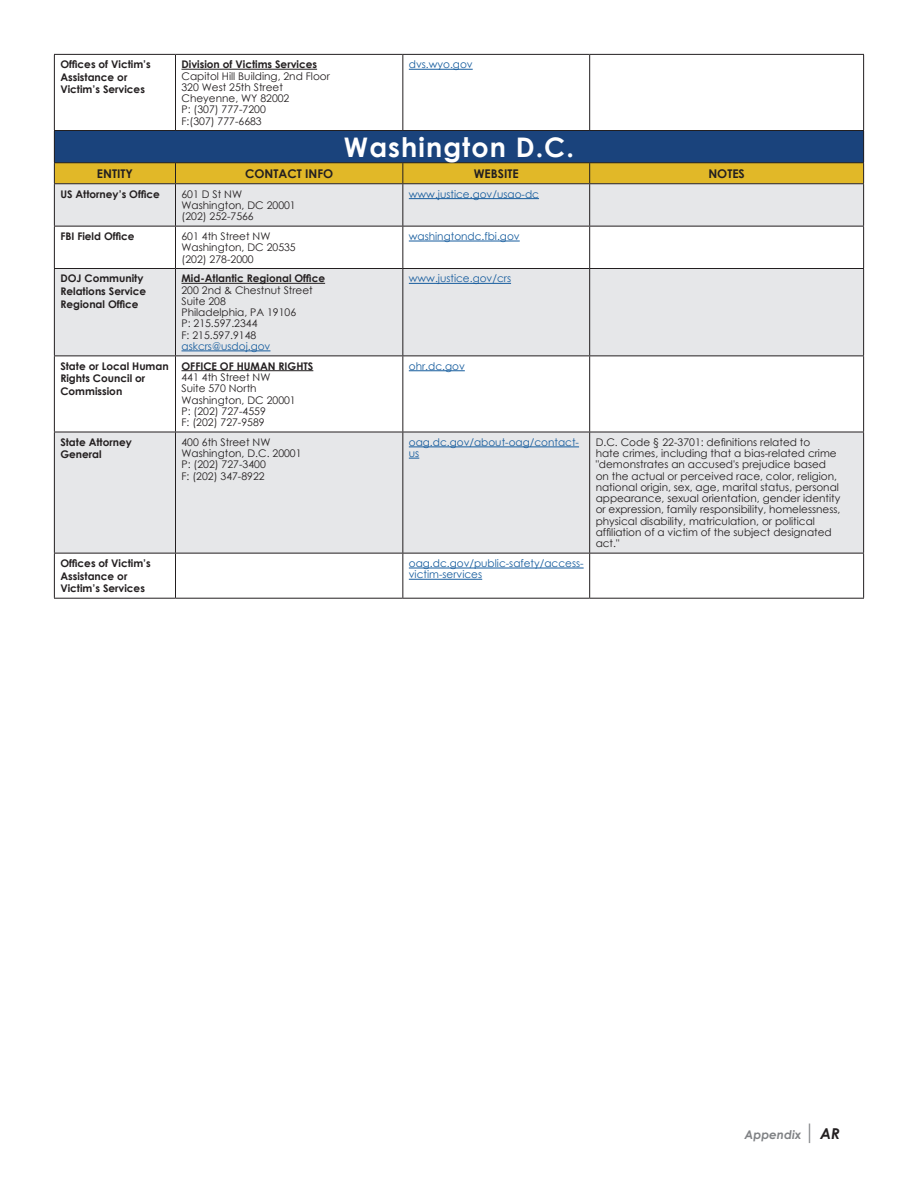
<style>
.page{position:relative;width:918px;height:1188px;background:#fff}
.page>*{position:absolute;margin:0;border:0;box-sizing:border-box;transform-origin:0 0}
.Paragraph_Style_1{font:700 27px "Century Gothic";letter-spacing:.04em;color:#fff}
.Paragraph_Style_4{font:700 12px "Century Gothic";color:#231f20}
.t1{font:italic 700 12px "Century Gothic Pro";color:#808285}
.Table_Only_A-Z{font:10.5px/11.2px "Century Gothic";color:#231f20}
.Paragraph_Style_1-2{font:10.5px/11.2px "Century Gothic";color:#231f20}
.Paragraph_Style_1-3{font:700 10.5px/12.6px "Century Gothic";color:#231f20}
.Table_Only_A-Z-2{font:10.5px/11.2px "Century Gothic";color:#175d9e}
.s1{font-weight:700}
.s2{color:#175d9e}
.s3{font-size:21px}
.s4{font-size:15px;color:#231f20}
</style>
<div class="page">
<div style="left:54px;top:130px;width:810px;height:33px;background:#1a437c"></div>
<svg style="left:55px;top:184px;width:808px;height:369px;fill:#e6e7e9"></svg>
<hr style="left:54px;top:54px;width:122px;height:1px;background:#231f20">
<hr style="left:54px;top:55px;width:1px;height:75px;background:#231f20">
<hr style="left:176px;top:54px;width:227px;height:1px;background:#231f20">
<hr style="left:175px;top:55px;width:1px;height:75px;background:#231f20">
<hr style="left:403px;top:54px;width:187px;height:1px;background:#231f20">
<hr style="left:402px;top:55px;width:1px;height:75px;background:#231f20">
<hr style="left:590px;top:54px;width:274px;height:1px;background:#231f20">
<hr style="left:589px;top:55px;width:1px;height:75px;background:#231f20">
<hr style="left:863px;top:55px;width:1px;height:75px;background:#231f20">
<hr style="left:54px;top:130px;width:122px;height:1px;background:#231f20">
<hr style="left:54px;top:131px;width:1px;height:31px;background:#231f20">
<hr style="left:176px;top:130px;width:227px;height:1px;background:#231f20">
<hr style="left:403px;top:130px;width:187px;height:1px;background:#231f20">
<hr style="left:590px;top:130px;width:274px;height:1px;background:#231f20">
<hr style="left:863px;top:131px;width:1px;height:31px;background:#231f20">
<hr style="left:54px;top:162px;width:122px;height:1px;background:#231f20">
<hr style="left:176px;top:162px;width:227px;height:1px;background:#231f20">
<hr style="left:403px;top:162px;width:187px;height:1px;background:#231f20">
<hr style="left:590px;top:162px;width:274px;height:1px;background:#231f20">
<div style="left:54px;top:163px;width:810px;height:20px;background:#e1b828"></div>
<hr style="left:54px;top:183px;width:122px;height:1px;background:#231f20">
<hr style="left:54px;top:184px;width:1px;height:42px;background:#231f20">
<hr style="left:176px;top:183px;width:227px;height:1px;background:#231f20">
<hr style="left:175px;top:184px;width:1px;height:42px;background:#231f20">
<hr style="left:403px;top:183px;width:187px;height:1px;background:#231f20">
<hr style="left:402px;top:184px;width:1px;height:42px;background:#231f20">
<hr style="left:590px;top:183px;width:274px;height:1px;background:#231f20">
<hr style="left:589px;top:184px;width:1px;height:42px;background:#231f20">
<hr style="left:863px;top:184px;width:1px;height:42px;background:#231f20">
<hr style="left:54px;top:226px;width:122px;height:1px;background:#231f20">
<hr style="left:54px;top:226px;width:1px;height:42px;background:#231f20">
<hr style="left:176px;top:226px;width:227px;height:1px;background:#231f20">
<hr style="left:175px;top:226px;width:1px;height:42px;background:#231f20">
<hr style="left:403px;top:226px;width:187px;height:1px;background:#231f20">
<hr style="left:402px;top:226px;width:1px;height:42px;background:#231f20">
<hr style="left:590px;top:226px;width:274px;height:1px;background:#231f20">
<hr style="left:589px;top:226px;width:1px;height:42px;background:#231f20">
<hr style="left:863px;top:226px;width:1px;height:42px;background:#231f20">
<hr style="left:54px;top:268px;width:122px;height:1px;background:#231f20">
<hr style="left:54px;top:269px;width:1px;height:87px;background:#231f20">
<hr style="left:176px;top:268px;width:227px;height:1px;background:#231f20">
<hr style="left:175px;top:269px;width:1px;height:87px;background:#231f20">
<hr style="left:403px;top:268px;width:187px;height:1px;background:#231f20">
<hr style="left:402px;top:269px;width:1px;height:87px;background:#231f20">
<hr style="left:590px;top:268px;width:274px;height:1px;background:#231f20">
<hr style="left:589px;top:269px;width:1px;height:87px;background:#231f20">
<hr style="left:863px;top:269px;width:1px;height:87px;background:#231f20">
<hr style="left:54px;top:356px;width:122px;height:1px;background:#231f20">
<hr style="left:54px;top:356px;width:1px;height:76px;background:#231f20">
<hr style="left:176px;top:356px;width:227px;height:1px;background:#231f20">
<hr style="left:175px;top:356px;width:1px;height:76px;background:#231f20">
<hr style="left:403px;top:356px;width:187px;height:1px;background:#231f20">
<hr style="left:402px;top:356px;width:1px;height:76px;background:#231f20">
<hr style="left:590px;top:356px;width:274px;height:1px;background:#231f20">
<hr style="left:589px;top:356px;width:1px;height:76px;background:#231f20">
<hr style="left:863px;top:356px;width:1px;height:76px;background:#231f20">
<hr style="left:54px;top:432px;width:122px;height:1px;background:#231f20">
<hr style="left:54px;top:432px;width:1px;height:121px;background:#231f20">
<hr style="left:176px;top:432px;width:227px;height:1px;background:#231f20">
<hr style="left:175px;top:432px;width:1px;height:121px;background:#231f20">
<hr style="left:403px;top:432px;width:187px;height:1px;background:#231f20">
<hr style="left:402px;top:432px;width:1px;height:121px;background:#231f20">
<hr style="left:590px;top:432px;width:274px;height:1px;background:#231f20">
<hr style="left:589px;top:432px;width:1px;height:121px;background:#231f20">
<hr style="left:863px;top:432px;width:1px;height:121px;background:#231f20">
<hr style="left:54px;top:553px;width:122px;height:1px;background:#231f20">
<hr style="left:54px;top:553px;width:1px;height:45px;background:#231f20">
<hr style="left:176px;top:553px;width:227px;height:1px;background:#231f20">
<hr style="left:175px;top:553px;width:1px;height:45px;background:#231f20">
<hr style="left:403px;top:553px;width:187px;height:1px;background:#231f20">
<hr style="left:402px;top:553px;width:1px;height:45px;background:#231f20">
<hr style="left:590px;top:553px;width:274px;height:1px;background:#231f20">
<hr style="left:589px;top:553px;width:1px;height:45px;background:#231f20">
<hr style="left:863px;top:553px;width:1px;height:45px;background:#231f20">
<hr style="left:54px;top:598px;width:122px;height:1px;background:#231f20">
<hr style="left:176px;top:598px;width:227px;height:1px;background:#231f20">
<hr style="left:403px;top:598px;width:187px;height:1px;background:#231f20">
<hr style="left:590px;top:598px;width:274px;height:1px;background:#231f20">
<hr style="left:182px;top:69px;width:135px;height:1px;background:#231f20">
<hr style="left:409px;top:69px;width:64px;height:1px;background:#175d9e">
<hr style="left:409px;top:198px;width:130px;height:1px;background:#175d9e">
<hr style="left:409px;top:241px;width:111px;height:1px;background:#175d9e">
<hr style="left:182px;top:283px;width:143px;height:1px;background:#231f20">
<hr style="left:182px;top:351px;width:88px;height:1px;background:#175d9e">
<hr style="left:409px;top:283px;width:102px;height:1px;background:#175d9e">
<hr style="left:182px;top:370px;width:131px;height:1px;background:#231f20">
<hr style="left:409px;top:370px;width:56px;height:1px;background:#175d9e">
<hr style="left:409px;top:447px;width:170px;height:1px;background:#175d9e">
<hr style="left:409px;top:568px;width:175px;height:1px;background:#175d9e">
<hr style="left:409px;top:579px;width:73px;height:1px;background:#175d9e">
<p class="Paragraph_Style_1-3" style="left:60px;top:58px;width:92px">Offices of Victim’s<br>Assistance or<br>Victim’s Services</p>
<p class="Table_Only_A-Z" style="left:182px;top:59px;width:150px"><span class="s1">Division of Victims Services<br></span>Capitol Hill Building, 2nd Floor<br>320 West 25th Street<br>Cheyenne, WY 82002<br>P: (307) 777-7200<br>F:(307) 777-6683</p>
<p class="Table_Only_A-Z-2" style="left:409px;top:59px;width:65px">dvs.wyo.gov</p>
<p class="Paragraph_Style_1" style="left:344px;top:126px;width:232px">Washington D.C.</p>
<p class="Paragraph_Style_4" style="left:97px;top:164px;width:37px">ENTITY</p>
<p class="Paragraph_Style_4" style="left:245px;top:164px;width:90px">CONTACT INFO</p>
<p class="Paragraph_Style_4" style="left:474px;top:164px;width:46px">WEBSITE</p>
<p class="Paragraph_Style_4" style="left:708px;top:164px;width:38px">NOTES</p>
<p class="Paragraph_Style_1-3" style="left:60px;top:187px;width:101px">US Attorney’s Office</p>
<p class="Table_Only_A-Z" style="left:182px;top:188px;width:116px">601 D St NW<br>Washington, DC 20001 (202) 252-7566</p>
<p class="Table_Only_A-Z-2" style="left:409px;top:188px;width:132px">www.justice.gov/usao-dc</p>
<p class="Paragraph_Style_1-3" style="left:60px;top:229px;width:76px">FBI Field Office</p>
<p class="Table_Only_A-Z" style="left:182px;top:230px;width:116px">601 4th Street NW<br>Washington, DC 20535 (202) 278-2000</p>
<p class="Table_Only_A-Z-2" style="left:409px;top:230px;width:112px">washingtondc.fbi.gov</p>
<p class="Paragraph_Style_1-3" style="left:60px;top:272px;width:87px">DOJ Community<br>Relations Service<br>Regional Office</p>
<p class="Table_Only_A-Z" style="left:182px;top:273px;width:145px"><span class="s1">Mid-Atlantic Regional Office<br></span>200 2nd &amp; Chestnut Street<br>Suite 208<br>Philadelphia, PA 19106<br>P: 215.597.2344<br>F: 215.597.9148 <span class="s2">askcrs@usdoj.gov</span></p>
<p class="Table_Only_A-Z-2" style="left:409px;top:273px;width:104px">www.justice.gov/crs</p>
<p class="Paragraph_Style_1-3" style="left:60px;top:359px;width:110px">State or Local Human<br>Rights Council or<br>Commission</p>
<p class="Table_Only_A-Z" style="left:182px;top:360px;width:133px"><span class="s1">OFFICE OF HUMAN RIGHTS<br></span>441 4th Street NW<br>Suite 570 North<br>Washington, DC 20001<br>P: (202) 727-4559<br>F: (202) 727-9589</p>
<p class="Table_Only_A-Z-2" style="left:409px;top:360px;width:58px">ohr.dc.gov</p>
<p class="Paragraph_Style_1-3" style="left:60px;top:435px;width:73px">State Attorney<br>General</p>
<p class="Table_Only_A-Z" style="left:182px;top:436px;width:122px">400 6th Street NW<br>Washington, D.C. 20001<br>P: (202) 727-3400<br>F: (202) 347-8922</p>
<p class="Table_Only_A-Z-2" style="left:409px;top:436px;width:172px">oag.dc.gov/about-oag/contact&shy;us</p>
<p class="Paragraph_Style_1-2" style="left:596px;top:436px;width:246px">D.C. Code § 22-3701: definitions related to<br>hate crimes, including that a bias-related crime "demonstrates an accused's prejudice based on the actual or perceived race, color, religion, national origin, sex, age, marital status, personal appearance, sexual orientation, gender identity or expression, family responsibility, homelessness, physical disability, matriculation, or political affiliation of a victim of the subject designated act."</p>
<p class="Paragraph_Style_1-3" style="left:60px;top:556px;width:92px">Offices of Victim’s<br>Assistance or<br>Victim’s Services</p>
<p class="Table_Only_A-Z-2" style="left:409px;top:557px;width:176px">oag.dc.gov/public-safety/access&shy;victim-services</p>
<p class="t1" style="left:745px;top:1127px;width:97px">Appendix <span class="s3">|</span> <span class="s4">AR</span></p>
</div>
